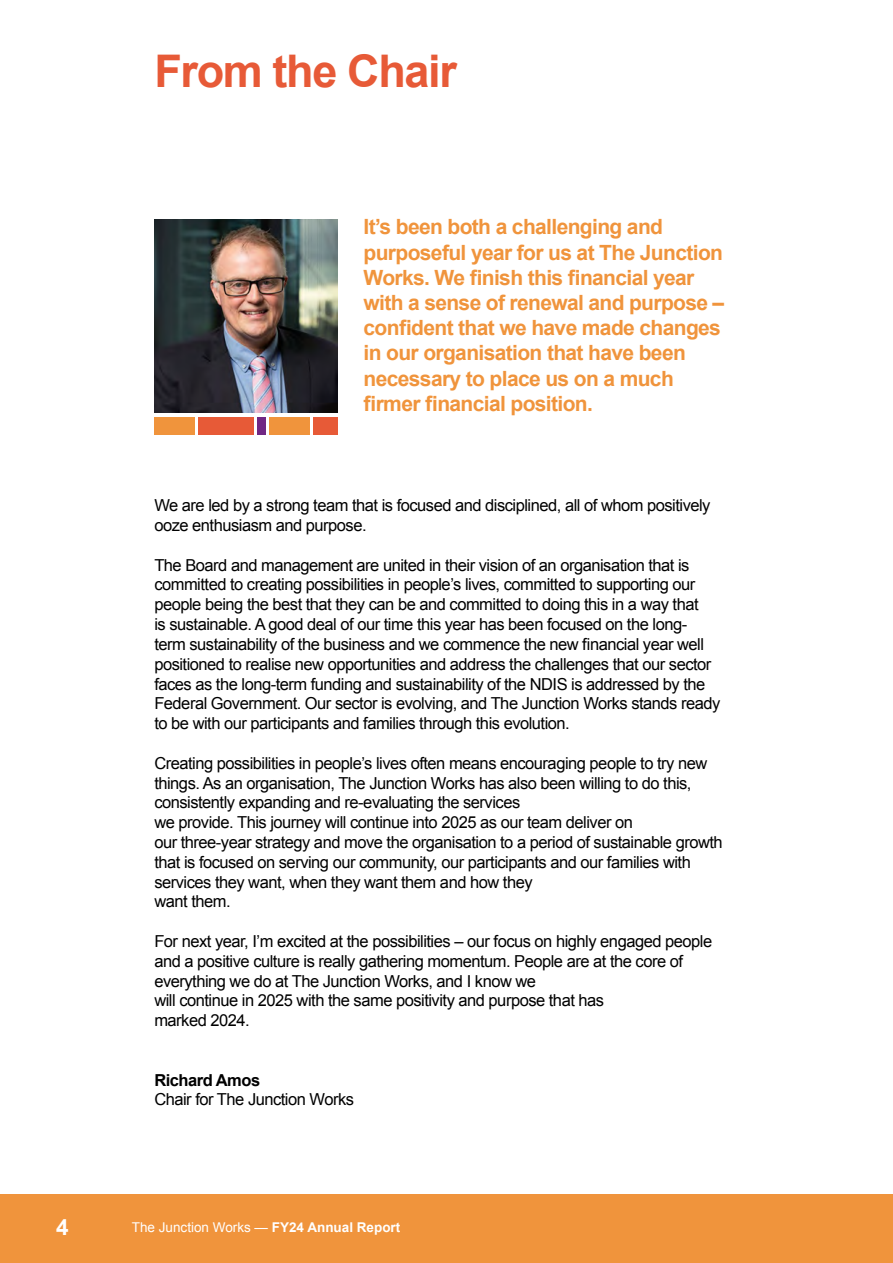
<style>
.page{position:relative;width:893px;height:1263px;background:#fff}
.page>*{position:absolute;margin:0;border:0;box-sizing:border-box;transform-origin:0 0}
.t1{font:700 45px "Arial";letter-spacing:-.03em;color:#e75a37}
.t2{font:700 22.5px "Arial";color:#fff}
.t3{font:700 21px/25.2px "Arial";letter-spacing:-.03em;color:#f0943c}
.t4{font:16.5px/19.8px "Arial";letter-spacing:-.03em;color:#000}
.t5{font:700 16.5px "Arial";letter-spacing:-.03em;color:#000}
.t6{font:13.5px "Arial";color:#fff}
.s1{font-weight:700}
</style>
<div class="page">
<div style="left:0;top:1195px;width:893px;height:68px;background:#f0943c"></div>
<img style="left:154px;top:219px;width:183px;height:194px">
<div style="left:154px;top:417px;width:41px;height:17px;background:#f0943c"></div>
<div style="left:198px;top:417px;width:56px;height:17px;background:#e75a37"></div>
<div style="left:257px;top:417px;width:8px;height:17px;background:#702784"></div>
<div style="left:269px;top:417px;width:40px;height:17px;background:#f0943c"></div>
<div style="left:313px;top:417px;width:24px;height:17px;background:#e75a37"></div>
<h1 class="t1" style="left:154px;top:41px;width:304px">From the Chair</h1>
<p class="t3" style="left:364px;top:215px;width:362px">It’s been both a challenging and purposeful year for us at The Junction Works. We finish this financial year with a sense of renewal and purpose – confident that we have made changes in our organisation that have been necessary to place us on a much firmer financial position.</p>
<p class="t4" style="left:154px;top:496px;width:558px">We are led by a strong team that is focused and disciplined, all of whom positively ooze enthusiasm and purpose.</p>
<p class="t4" style="left:154px;top:555px;width:568px">The Board and management are united in their vision of an organisation that is committed to creating possibilities in people’s lives, committed to supporting our people being the best that they can be and committed to doing this in a way that<br>is sustainable. A good deal of our time this year has been focused on the long&shy;term sustainability of the business and we commence the new financial year well positioned to realise new opportunities and address the challenges that our sector faces as the long-term funding and sustainability of the NDIS is addressed by the Federal Government. Our sector is evolving, and The Junction Works stands ready to be with our participants and families through this evolution.</p>
<p class="t4" style="left:154px;top:753px;width:570px">Creating possibilities in people’s lives often means encouraging people to try new things. As an organisation, The Junction Works has also been willing to do this, consistently expanding and re-evaluating the services<br>we provide. This journey will continue into 2025 as our team deliver on<br>our three-year strategy and move the organisation to a period of sustainable growth that is focused on serving our community, our participants and our families with services they want, when they want them and how they<br>want them.</p>
<p class="t4" style="left:154px;top:931px;width:559px">For next year, I’m excited at the possibilities – our focus on highly engaged people and a positive culture is really gathering momentum. People are at the core of everything we do at The Junction Works, and I know we<br>will continue in 2025 with the same positivity and purpose that has<br>marked 2024.</p>
<p class="t5" style="left:154px;top:1069px;width:107px">Richard Amos</p>
<p class="t4" style="left:154px;top:1090px;width:201px">Chair for The Junction Works</p>
<h2 class="t2" style="left:56px;top:1213px;width:14px">4</h2>
<p class="t6" style="left:132px;top:1218px;width:270px">The Junction Works — <span class="s1">FY24 Annual Report</span></p>
</div>
